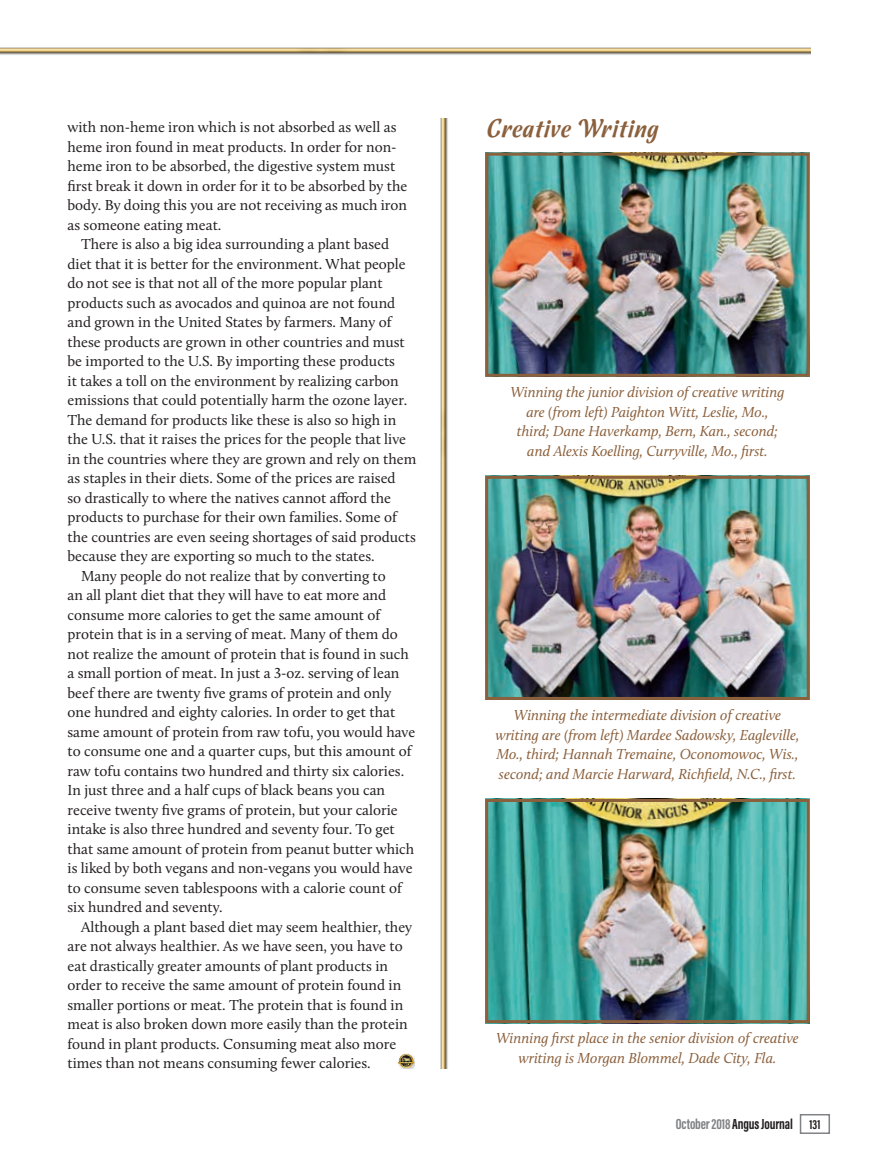
<style>
.page{position:relative;width:878px;height:1168px;background:#fff}
.page>*{position:absolute;margin:0;border:0;box-sizing:border-box;transform-origin:0 0}
.Continued_From_line{font:25.5px "Dessert Script";letter-spacing:.01em;color:#8b603c}
.Body_Text{font:15px/19.5px "Calluna";color:#231f20}
.T2_Cutline{font:italic 15px/19.5px "Calluna";color:#8b603c;text-align:center}
.t1{font:700 15px "Acumin Pro Extra Cond";letter-spacing:-.01em;color:#231f20}
.s1{color:#808285}
.s2{font-size:13.5px}
</style>
<div class="page">
<img style="left:440px;top:118px;width:8px;height:951px">
<img style="left:0;top:47px;width:810px;height:8px">
<svg style="left:397px;top:1053px;width:17px;height:15px"></svg>
<img style="left:489px;top:157px;width:316px;height:216px">
<div style="left:485px;top:153px;width:324px;height:224px;border:3px solid #8b603c"></div>
<img style="left:489px;top:480px;width:316px;height:216px">
<div style="left:485px;top:476px;width:324px;height:224px;border:3px solid #8b603c"></div>
<img style="left:489px;top:803px;width:316px;height:216px">
<div style="left:485px;top:799px;width:324px;height:224px;border:3px solid #8b603c"></div>
<div style="left:799px;top:1114px;width:31px;height:20px;border:2px solid #808285"></div>
<p class="Body_Text" style="left:68px;top:117px;width:341px">with non-heme iron which is not absorbed as well as heme iron found in meat products. In order for non&shy;heme iron to be absorbed, the digestive system must first break it down in order for it to be absorbed by the body. By doing this you are not receiving as much iron as someone eating meat.</p>
<p class="Body_Text" style="left:68px;top:234px;width:350px;text-indent:14px">There is also a big idea surrounding a plant based diet that it is better for the environment. What people do not see is that not all of the more popular plant products such as avocados and quinoa are not found and grown in the United States by farmers. Many of these products are grown in other countries and must be imported to the U.S. By importing these products<br>it takes a toll on the environment by realizing carbon emissions that could potentially harm the ozone layer.<br>The demand for products like these is also so high in the U.S. that it raises the prices for the people that live in the countries where they are grown and rely on them as staples in their diets. Some of the prices are raised<br>so drastically to where the natives cannot afford the products to purchase for their own families. Some of the countries are even seeing shortages of said products because they are exporting so much to the states.</p>
<p class="Body_Text" style="left:68px;top:566px;width:349px;text-indent:14px">Many people do not realize that by converting to<br>an all plant diet that they will have to eat more and consume more calories to get the same amount of protein that is in a serving of meat. Many of them do not realize the amount of protein that is found in such a small portion of meat. In just a 3-oz. serving of lean beef there are twenty five grams of protein and only one hundred and eighty calories. In order to get that same amount of protein from raw tofu, you would have to consume one and a quarter cups, but this amount of raw tofu contains two hundred and thirty six calories.<br>In just three and a half cups of black beans you can receive twenty five grams of protein, but your calorie intake is also three hundred and seventy four. To get that same amount of protein from peanut butter which is liked by both vegans and non-vegans you would have to consume seven tablespoons with a calorie count of six hundred and seventy.</p>
<p class="Body_Text" style="left:68px;top:917px;width:346px;text-indent:14px">Although a plant based diet may seem healthier, they are not always healthier. As we have seen, you have to eat drastically greater amounts of plant products in order to receive the same amount of protein found in smaller portions or meat. The protein that is found in meat is also broken down more easily than the protein found in plant products. Consuming meat also more times than not means consuming fewer calories.</p>
<p class="Continued_From_line" style="left:486px;top:110px;width:174px">Creative Writing</p>
<p class="T2_Cutline" style="left:510px;top:382px;width:276px">Winning the junior division of creative writing are (from left) Paighton Witt, Leslie, Mo., third; Dane Haverkamp, Bern, Kan., second; and Alexis Koelling, Curryville, Mo., first.</p>
<p class="T2_Cutline" style="left:495px;top:705px;width:305px">Winning the intermediate division of creative writing are (from left) Mardee Sadowsky, Eagleville, Mo., third; Hannah Tremaine, Oconomowoc, Wis., second; and Marcie Harward, Richfield, N.C., first.</p>
<p class="T2_Cutline" style="left:496px;top:1028px;width:304px">Winning first place in the senior division of creative writing is Morgan Blommel, Dade City, Fla.</p>
<p class="t1" style="left:675px;top:1115px;width:146px"><span class="s1">October 2018</span> Angus Journal <span class="s2">131</span></p>
</div>
